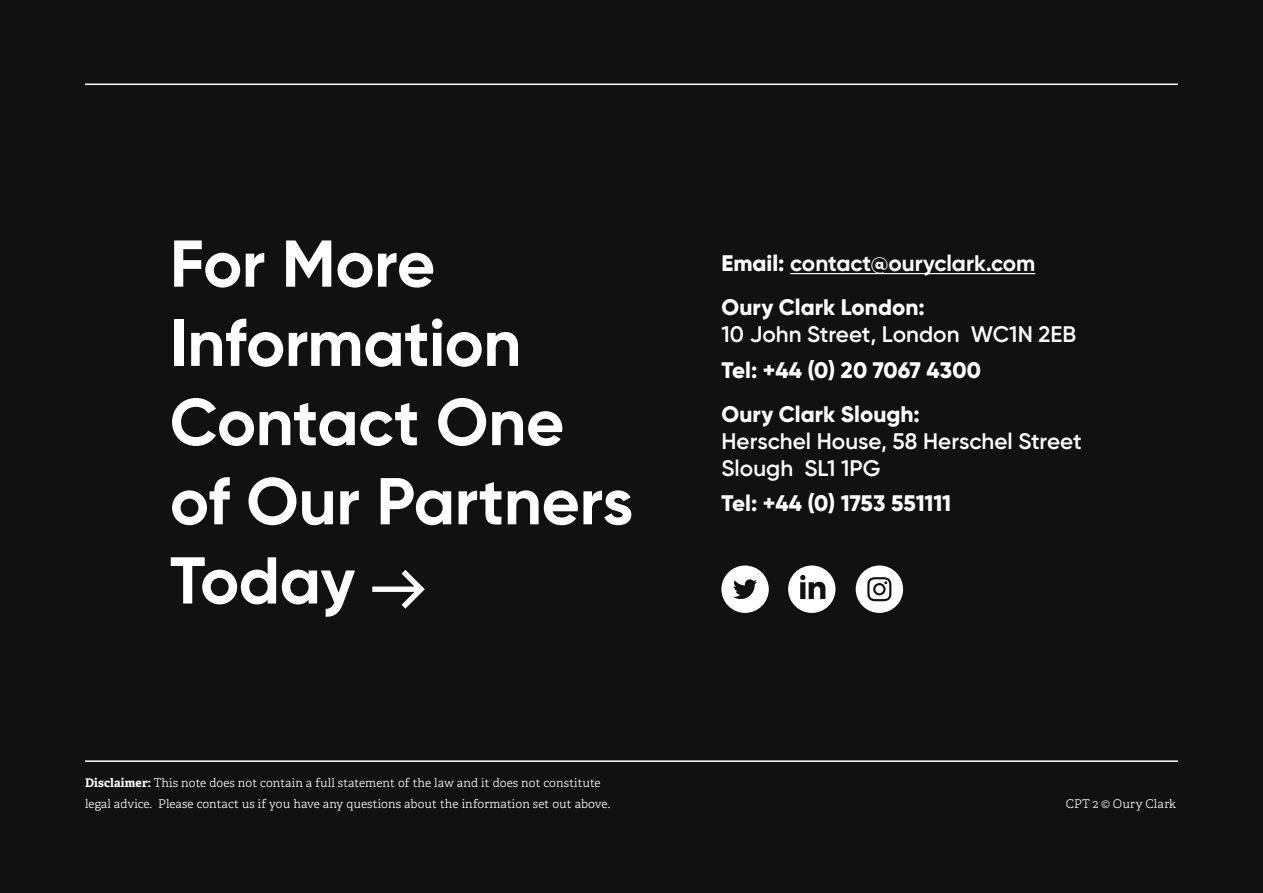
<style>
.page{position:relative;width:1263px;height:893px;background:#111}
.page>*{position:absolute;margin:0;border:0;box-sizing:border-box;transform-origin:0 0}
.t1{font:700 66px/79.2px "Gilroy";letter-spacing:-.005em;color:#fff}
.t2{font:800 22.5px/44px "Gilroy";color:#fff}
.t3{font:600 22.5px/27px "Gilroy";color:#fff}
.t4{font:300 12px/21px "Adelle";letter-spacing:.01em;color:#fff}
.s1{font-weight:700}
</style>
<div class="page">
<svg style="left:721px;top:565px;width:48px;height:48px"></svg>
<svg style="left:788px;top:565px;width:47px;height:48px"></svg>
<svg style="left:856px;top:565px;width:47px;height:48px"></svg>
<div style="left:875px;top:585px;width:8px;height:8px;background:#fff;border-radius:50%"></div>
<hr style="left:790px;top:273px;width:245px;height:1px;background:#fff">
<svg style="left:372px;top:570px;width:53px;height:39px"></svg>
<hr style="left:85px;top:760px;width:1093px;height:2px;background:#fff">
<hr style="left:85px;top:84px;width:1093px;height:1px;background:#fff">
<h1 class="t1" style="left:170px;top:224px;width:465px">For More<br>Information<br>Contact One of Our Partners<br>Today</h1>
<p class="t4" style="left:85px;top:772px;width:527px"><span class="s1">Disclaimer:</span> This note does not contain a full statement of the law and it does not constitute legal advice. Please contact us if you have any questions about the information set out above.</p>
<h2 class="t2" style="left:721px;top:241px;width:315px">Email: <span class="s1">contact@ouryclark.com<br></span>Oury Clark London:</h2>
<h2 class="t3" style="left:721px;top:321px;width:356px">10 John Street, London WC1N 2EB</h2>
<h2 class="t2" style="left:721px;top:348px;width:261px">Tel: +44 (0) 20 7067 4300<br>Oury Clark Slough:</h2>
<h2 class="t3" style="left:721px;top:427px;width:362px">Herschel House, 58 Herschel Street<br>Slough SL1 1PG</h2>
<h2 class="t2" style="left:721px;top:481px;width:231px">Tel: +44 (0) 1753 551111</h2>
<p class="t4" style="left:1066px;top:793px;width:112px">CPT 2 © Oury Clark</p>
</div>
